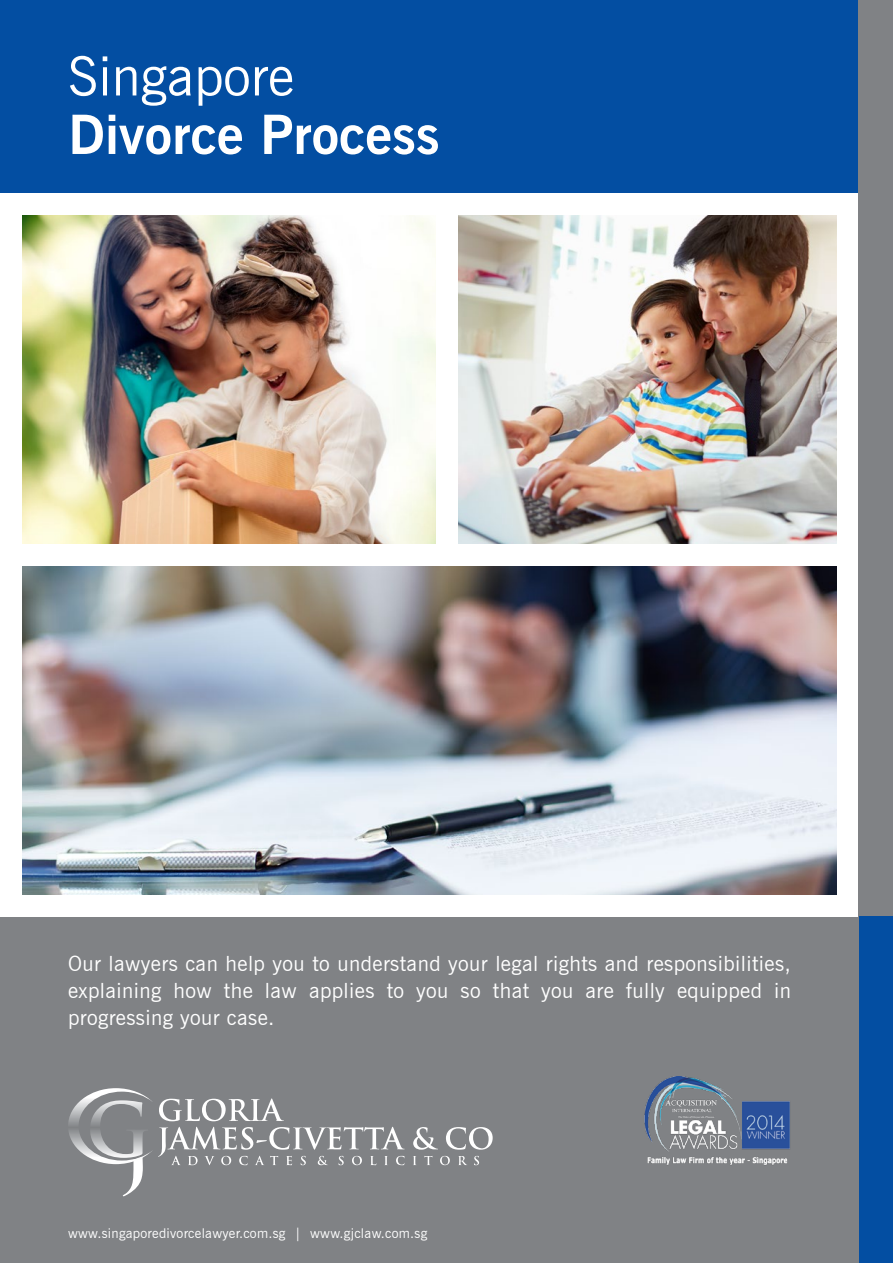
<style>
.page{position:relative;width:893px;height:1263px;background:#fff}
.page>*{position:absolute;margin:0;border:0;box-sizing:border-box;transform-origin:0 0}
.t1{font:700 54px "News Gothic BT";color:#fff}
.t2{font:54px "News Gothic BT";color:#fff}
.t3{font:21px/27px "News Gothic BT";letter-spacing:.02em;color:#fff;text-align:justify}
.t4{font:13.5px "News Gothic BT";letter-spacing:.02em;color:#fff}
</style>
<div class="page">
<img style="left:0;top:0;width:893px;height:1263px">
<img style="left:640px;top:1076px;width:164px;height:123px">
<h1 class="t2" style="left:68px;top:44px;width:227px">Singapore</h1>
<h1 class="t1" style="left:68px;top:102px;width:373px">Divorce Process</h1>
<p class="t3" style="left:68px;top:950px;width:724px">Our lawyers can help you to understand your legal rights and responsibilities, explaining how the law applies to you so that you are fully equipped in progressing your case.</p>
<p class="t4" style="left:68px;top:1225px;width:361px">www.singaporedivorcelawyer.com.sg | www.gjclaw.com.sg</p>
</div>
